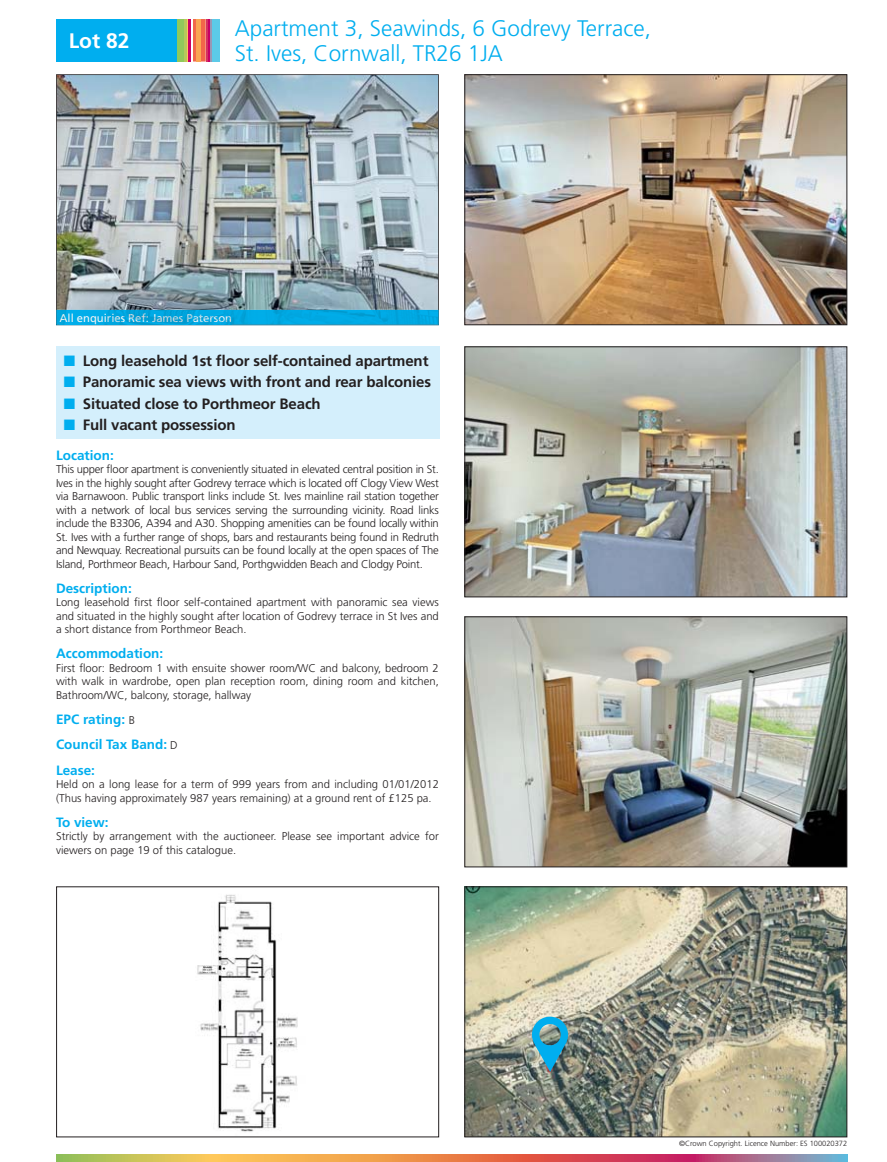
<style>
.page{position:relative;width:887px;height:1162px;background:#fff}
.page>*{position:absolute;margin:0;border:0;box-sizing:border-box;transform-origin:0 0}
.t1{font:300 22.5px/25.5px "Frutiger LT Std";color:#00aeef}
.t2{font:700 21px "Frutiger LT Std";color:#fff}
.t3{font:700 15px/21.1px "Frutiger LT Std";letter-spacing:-.01em;color:#231f20}
.t4{font:700 13.5px/25.2px "Frutiger LT Std";color:#00aeef}
.t5{font:300 11.25px/13.5px "Frutiger LT Std";color:#231f20;text-align:justify}
.t6{font:11.25px "Frutiger LT Std";color:#f3f4f6}
.t7{font:300 7.5px "Frutiger LT Std";color:#231f20}
.s1{color:#f3f2f1}
.s2{color:#f6f7f9}
.s3{color:#f2f3f4}
.s4{color:#ecedee}
.s5{color:#f7f8f8}
.s6{color:#f0f1f3}
.s7{color:#e0e0e2}
.s8{color:#f1f2f4}
.s9{font-weight:300;font-size:11.25px;color:#231f20}
</style>
<div class="page">
<div style="left:56px;top:347px;width:383px;height:28px;background:#d4effc"></div>
<div style="left:56px;top:368px;width:383px;height:28px;background:#d4effc"></div>
<div style="left:56px;top:389px;width:383px;height:28px;background:#d4effc"></div>
<div style="left:56px;top:410px;width:383px;height:29px;background:#d4effc"></div>
<img style="left:56px;top:74px;width:383px;height:236px">
<img style="left:466px;top:76px;width:379px;height:247px">
<div style="left:464px;top:74px;width:383px;height:251px;border:1px solid #231f20"></div>
<img style="left:56px;top:310px;width:382px;height:15px">
<img style="left:60px;top:313px;width:171px;height:11px">
<div style="left:56px;top:19px;width:122px;height:43px;background:#00aeef"></div>
<hr style="left:188px;top:19px;width:3px;height:43px;background:#c80066">
<svg style="left:193px;top:19px;width:13px;height:43px"></svg>
<div style="left:196px;top:19px;width:5px;height:43px;background:#faa653"></div>
<hr style="left:207px;top:19px;width:3px;height:43px;background:#c80066">
<hr style="left:206px;top:19px;width:1px;height:43px;background:#d43161">
<div style="left:212px;top:19px;width:8px;height:43px;background:#5ccae8"></div>
<hr style="left:210px;top:19px;width:2px;height:43px;background:#9998b5">
<hr style="left:186px;top:19px;width:1px;height:43px;background:#ffc758">
<div style="left:178px;top:19px;width:6px;height:43px;background:#90c95c"></div>
<hr style="left:184px;top:19px;width:2px;height:43px;background:#b7c85b">
<svg style="left:56px;top:1154px;width:791px;height:8px;background:#d1875f"></svg>
<img style="left:466px;top:348px;width:379px;height:247px">
<div style="left:464px;top:346px;width:383px;height:251px;border:1px solid #231f20"></div>
<img style="left:466px;top:888px;width:379px;height:247px">
<div style="left:464px;top:886px;width:383px;height:251px;border:1px solid #231f20"></div>
<img style="left:197px;top:894px;width:101px;height:238px">
<div style="left:56px;top:886px;width:383px;height:251px;border:1px solid #231f20"></div>
<img style="left:466px;top:618px;width:379px;height:247px">
<div style="left:464px;top:616px;width:383px;height:251px;border:1px solid #231f20"></div>
<svg style="left:532px;top:1017px;width:36px;height:55px;background:#4a9db5"></svg>
<h2 class="t2" style="left:69px;top:31px;width:62px">Lot 82</h2>
<h1 class="t1" style="left:235px;top:17px;width:417px">Apartment 3, Seawinds, 6 Godrevy Terrace,<br>St. Ives, Cornwall, TR26 1JA</h1>
<p class="t6" style="left:59px;top:311px;width:174px"><span class="s1">All</span> <span class="s2">en</span><span class="s3">qui</span><span class="s4">rie</span>s R<span class="s5">ef:</span> <span class="s6">Ja</span>mes <span class="s7">Pa</span><span class="s8">ter</span><span class="s6">son</span></p>
<h3 class="t3" style="left:83px;top:351px;width:350px">Long leasehold 1st floor self-contained apartment Panoramic sea views with front and rear balconies Situated close to Porthmeor Beach<br>Full vacant possession</h3>
<p class="t4" style="left:56px;top:443px;width:59px">Location:</p>
<p class="t5" style="left:56px;top:463px;width:384px">This upper floor apartment is conveniently situated in elevated central position in St.<br>Ives in the highly sought after Godrevy terrace which is located off Clogy View West via Barnawoon. Public transport links include St. Ives mainline rail station together with a network of local bus services serving the surrounding vicinity. Road links include the B3306, A394 and A30. Shopping amenities can be found locally within St. Ives with a further range of shops, bars and restaurants being found in Redruth and Newquay. Recreational pursuits can be found locally at the open spaces of The Island, Porthmeor Beach, Harbour Sand, Porthgwidden Beach and Clodgy Point.</p>
<p class="t4" style="left:56px;top:576px;width:77px">Description:</p>
<p class="t5" style="left:56px;top:596px;width:384px">Long leasehold first floor self-contained apartment with panoramic sea views and situated in the highly sought after location of Godrevy terrace in St Ives and a short distance from Porthmeor Beach.</p>
<p class="t4" style="left:56px;top:642px;width:109px">Accommodation:</p>
<p class="t5" style="left:56px;top:662px;width:384px">First floor: Bedroom 1 with ensuite shower room/WC and balcony, bedroom 2 with walk in wardrobe, open plan reception room, dining room and kitchen, Bathroom/WC, balcony, storage, hallway</p>
<p class="t4" style="left:56px;top:708px;width:123px">EPC rating: <span class="s9">B<br></span>Council Tax Band: <span class="s9">D<br></span>Lease:</p>
<p class="t5" style="left:56px;top:778px;width:384px">Held on a long lease for a term of 999 years from and including 01/01/2012 (Thus having approximately 987 years remaining) at a ground rent of £125 pa.</p>
<p class="t4" style="left:56px;top:810px;width:54px">To view:</p>
<p class="t5" style="left:56px;top:830px;width:384px">Strictly by arrangement with the auctioneer. Please see important advice for viewers on page 19 of this catalogue.</p>
<p class="t7" style="left:679px;top:1140px;width:169px">©Crown Copyright. Licence Number: ES 100020372</p>
</div>
